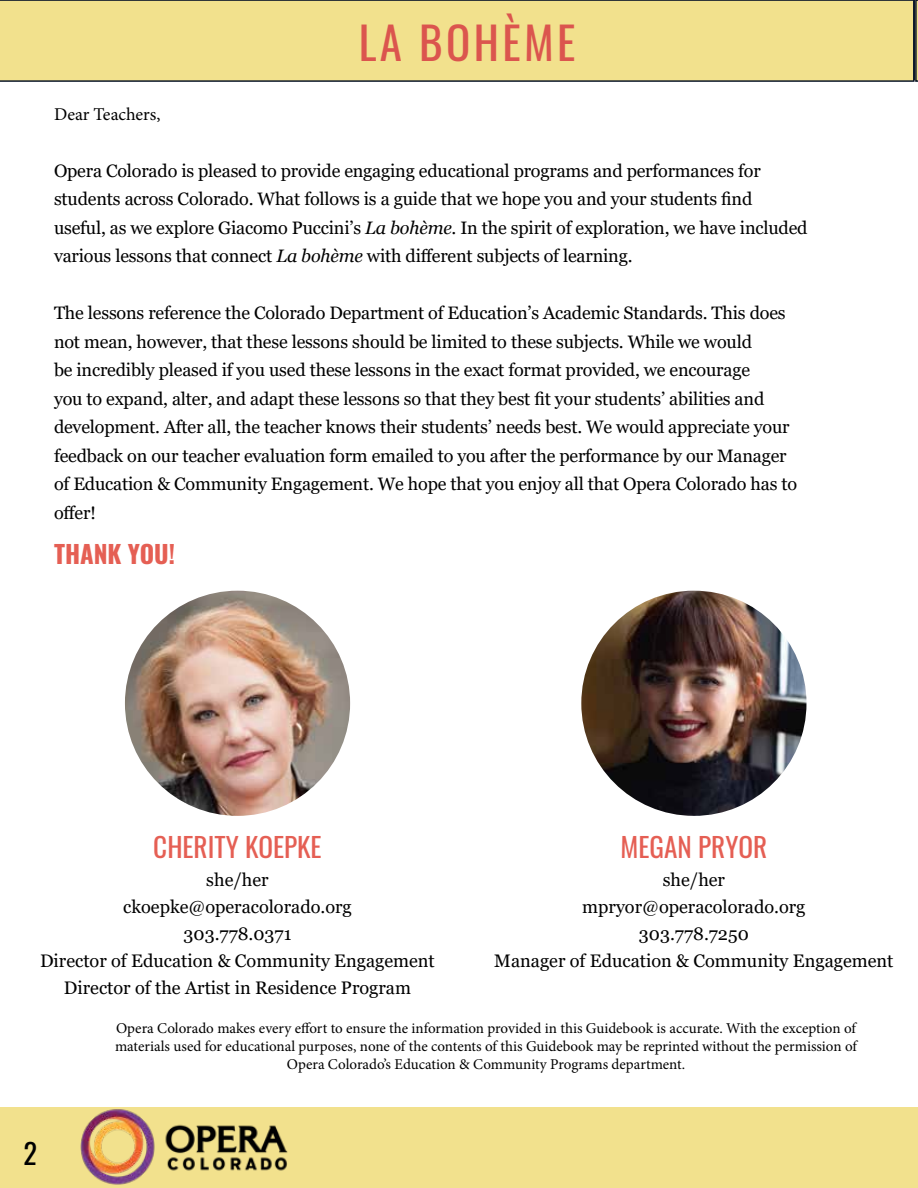
<style>
.page{position:relative;width:918px;height:1188px;background:#fff}
.page>*{position:absolute;margin:0;border:0;box-sizing:border-box;transform-origin:0 0}
.t1{font:45px "Oswald";letter-spacing:.075em;color:#db554e}
.t2{font:28.5px "Oswald";color:#000}
.t3{font:27.15px "Oswald";color:#e55f54}
.t4{font:700 24.75px "Oswald";color:#e55f54}
.t5{font:18.15px/27.2px "Georgia";color:#000;text-align:center}
.t6{font:18px/28.5px "Georgia";letter-spacing:-.01em;color:#000}
.t7{font:18px "Minion Pro";color:#000}
.t8{font:15px/18px "Minion Pro";color:#000;text-align:center}
.s1{font-style:italic}
</style>
<div class="page">
<img style="left:125px;top:591px;width:225px;height:225px;border-radius:113px">
<img style="left:581px;top:591px;width:226px;height:225px;border-radius:113px">
<div style="left:0;top:1107px;width:918px;height:81px;background:#f2e18d"></div>
<img style="left:80px;top:1109px;width:208px;height:76px">
<div style="left:0;top:0;width:914px;height:82px;background:#f2e18d"></div>
<svg style="left:914px;top:0;width:4px;height:82px"></svg>
<p class="t7" style="left:54px;top:102px;width:108px">Dear Teachers,</p>
<h1 class="t1" style="left:359px;top:2px;width:218px">LA BOHÈME</h1>
<p class="t6" style="left:54px;top:157px;width:755px">Opera Colorado is pleased to provide engaging educational programs and performances for students across Colorado. What follows is a guide that we hope you and your students find useful, as we explore Giacomo Puccini’s <span class="s1">La bohème</span>. In the spirit of exploration, we have included various lessons that connect <span class="s1">La bohème</span> with different subjects of learning.</p>
<p class="t6" style="left:54px;top:299px;width:745px">The lessons reference the Colorado Department of Education’s Academic Standards. This does not mean, however, that these lessons should be limited to these subjects. While we would<br>be incredibly pleased if you used these lessons in the exact format provided, we encourage<br>you to expand, alter, and adapt these lessons so that they best fit your students’ abilities and development. After all, the teacher knows their students’ needs best. We would appreciate your feedback on our teacher evaluation form emailed to you after the performance by our Manager of Education &amp; Community Engagement. We hope that you enjoy all that Opera Colorado has to offer!</p>
<h3 class="t4" style="left:54px;top:541px;width:123px">THANK YOU!</h3>
<h3 class="t3" style="left:153px;top:823px;width:170px">CHERITY KOEPKE</h3>
<p class="t5" style="left:40px;top:866px;width:396px">she/her<br>ckoepke@operacolorado.org<br>303.778.0371<br>Director of Education &amp; Community Engagement<br>Director of the Artist in Residence Program</p>
<h3 class="t3" style="left:621px;top:823px;width:148px">MEGAN PRYOR</h3>
<p class="t5" style="left:494px;top:866px;width:401px">she/her<br>mpryor@operacolorado.org<br>303.778.7250<br>Manager of Education &amp; Community Engagement</p>
<h2 class="t2" style="left:23px;top:1128px;width:15px">2</h2>
<p class="t8" style="left:115px;top:1019px;width:743px">Opera Colorado makes every effort to ensure the information provided in this Guidebook is accurate. With the exception of materials used for educational purposes, none of the contents of this Guidebook may be reprinted without the permission of<br>Opera Colorado’s Education &amp; Community Programs department.</p>
</div>
